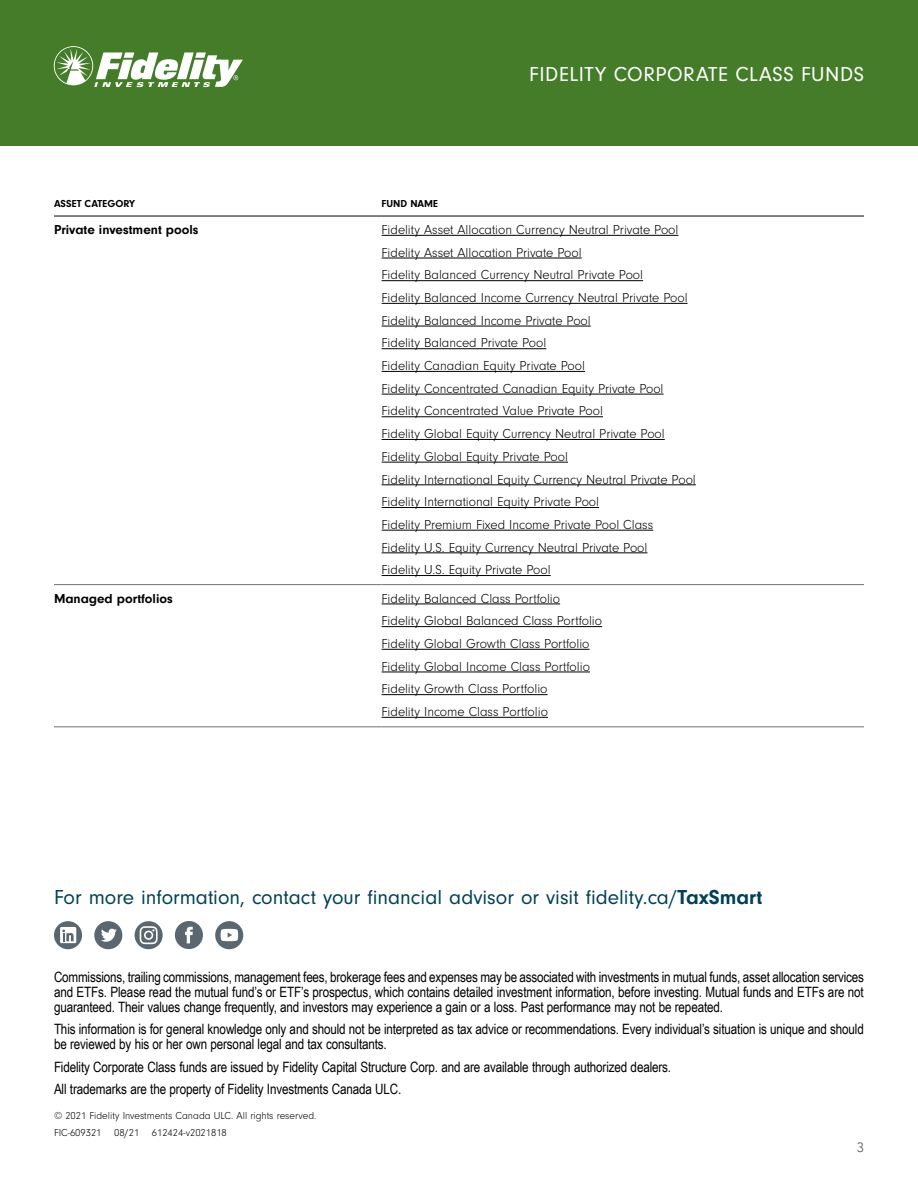
<style>
.page{position:relative;width:918px;height:1188px;background:#fff}
.page>*{position:absolute;margin:0;border:0;box-sizing:border-box;transform-origin:0 0}
.t1{font:21px "Neuzeit Gro";color:#004158}
.t2{font:21px "Neuzeit Gro";letter-spacing:.025em;color:#fff}
.t3{font:14.25px/15px "Arial Narrow";letter-spacing:-.01em;color:#000}
.t4{font:300 13.5px/22.6px "Neuzeit Gro";color:#000}
.t5{font:700 13.5px "Neuzeit Gro";color:#000}
.t6{font:300 13.5px "Avenir";color:#555a61}
.t7{font:300 10.5px/17.2px "Neuzeit Gro";color:#000}
.t8{font:700 10.5px "Neuzeit Gro";color:#000}
.s1{font-weight:700}
</style>
<div class="page">
<div style="left:0;top:0;width:918px;height:146px;background:#447c29"></div>
<svg style="left:54px;top:46px;width:189px;height:41px"></svg>
<hr style="left:54px;top:216px;width:328px;height:1px;background:#000">
<hr style="left:382px;top:216px;width:482px;height:1px;background:#000">
<hr style="left:54px;top:584px;width:328px;height:1px;background:#6a747b">
<hr style="left:382px;top:584px;width:482px;height:1px;background:#6a747b">
<hr style="left:54px;top:726px;width:328px;height:1px;background:#6a747b">
<hr style="left:382px;top:726px;width:482px;height:1px;background:#6a747b">
<hr style="left:382px;top:235px;width:296px;height:1px;background:#000">
<hr style="left:382px;top:258px;width:200px;height:1px;background:#000">
<hr style="left:382px;top:280px;width:261px;height:1px;background:#000">
<hr style="left:382px;top:303px;width:306px;height:1px;background:#000">
<hr style="left:382px;top:326px;width:209px;height:1px;background:#000">
<hr style="left:382px;top:348px;width:164px;height:1px;background:#000">
<hr style="left:382px;top:371px;width:203px;height:1px;background:#000">
<hr style="left:382px;top:394px;width:282px;height:1px;background:#000">
<hr style="left:382px;top:417px;width:221px;height:1px;background:#000">
<hr style="left:382px;top:439px;width:283px;height:1px;background:#000">
<hr style="left:382px;top:462px;width:186px;height:1px;background:#000">
<hr style="left:382px;top:485px;width:314px;height:1px;background:#000">
<hr style="left:382px;top:507px;width:217px;height:1px;background:#000">
<hr style="left:382px;top:530px;width:271px;height:1px;background:#000">
<hr style="left:382px;top:553px;width:265px;height:1px;background:#000">
<hr style="left:382px;top:575px;width:169px;height:1px;background:#000">
<hr style="left:382px;top:604px;width:178px;height:1px;background:#000">
<hr style="left:382px;top:626px;width:220px;height:1px;background:#000">
<hr style="left:382px;top:649px;width:208px;height:1px;background:#000">
<hr style="left:382px;top:672px;width:208px;height:1px;background:#000">
<hr style="left:382px;top:694px;width:166px;height:1px;background:#000">
<hr style="left:382px;top:717px;width:166px;height:1px;background:#000">
<svg style="left:54px;top:921px;width:28px;height:28px"></svg>
<svg style="left:94px;top:921px;width:28px;height:28px"></svg>
<svg style="left:175px;top:921px;width:28px;height:28px"></svg>
<svg style="left:215px;top:921px;width:28px;height:28px"></svg>
<svg style="left:135px;top:921px;width:28px;height:28px"></svg>
<h1 class="t2" style="left:529px;top:62px;width:336px">FIDELITY CORPORATE CLASS FUNDS</h1>
<p class="t8" style="left:54px;top:198px;width:83px">ASSET CATEGORY</p>
<p class="t8" style="left:382px;top:198px;width:58px">FUND NAME</p>
<p class="t5" style="left:54px;top:222px;width:146px">Private investment pools</p>
<p class="t4" style="left:382px;top:219px;width:316px">Fidelity Asset Allocation Currency Neutral Private Pool Fidelity Asset Allocation Private Pool<br>Fidelity Balanced Currency Neutral Private Pool<br>Fidelity Balanced Income Currency Neutral Private Pool Fidelity Balanced Income Private Pool<br>Fidelity Balanced Private Pool<br>Fidelity Canadian Equity Private Pool<br>Fidelity Concentrated Canadian Equity Private Pool Fidelity Concentrated Value Private Pool<br>Fidelity Global Equity Currency Neutral Private Pool Fidelity Global Equity Private Pool<br>Fidelity International Equity Currency Neutral Private Pool Fidelity International Equity Private Pool<br>Fidelity Premium Fixed Income Private Pool Class<br>Fidelity U.S. Equity Currency Neutral Private Pool<br>Fidelity U.S. Equity Private Pool</p>
<p class="t5" style="left:54px;top:591px;width:120px">Managed portfolios</p>
<p class="t4" style="left:382px;top:587px;width:222px">Fidelity Balanced Class Portfolio<br>Fidelity Global Balanced Class Portfolio Fidelity Global Growth Class Portfolio Fidelity Global Income Class Portfolio Fidelity Growth Class Portfolio<br>Fidelity Income Class Portfolio</p>
<h1 class="t1" style="left:54px;top:886px;width:710px">For more information, contact your financial advisor or visit fidelity.ca/<span class="s1">TaxSmart</span></h1>
<p class="t3" style="left:54px;top:969px;width:812px;text-align:justify">Commissions, trailing commissions, management fees, brokerage fees and expenses may be associated with investments in mutual funds, asset allocation services and ETFs. Please read the mutual fund’s or ETF’s prospectus, which contains detailed investment information, before investing. Mutual funds and ETFs are not guaranteed. Their values change frequently, and investors may experience a gain or a loss. Past performance may not be repeated.</p>
<p class="t3" style="left:54px;top:1021px;width:811px">This information is for general knowledge only and should not be interpreted as tax advice or recommendations. Every individual’s situation is unique and should be reviewed by his or her own personal legal and tax consultants.</p>
<p class="t3" style="left:54px;top:1055px;width:619px;line-height:22.5px">Fidelity Corporate Class funds are issued by Fidelity Capital Structure Corp. and are available through authorized dealers.<br>All trademarks are the property of Fidelity Investments Canada ULC.</p>
<p class="t7" style="left:54px;top:1107px;width:264px">© 2021 Fidelity Investments Canada ULC. All rights reserved.<br>FIC-609321 08/21 612424-v2021818</p>
<p class="t6" style="left:857px;top:1139px;width:9px">3</p>
</div>
